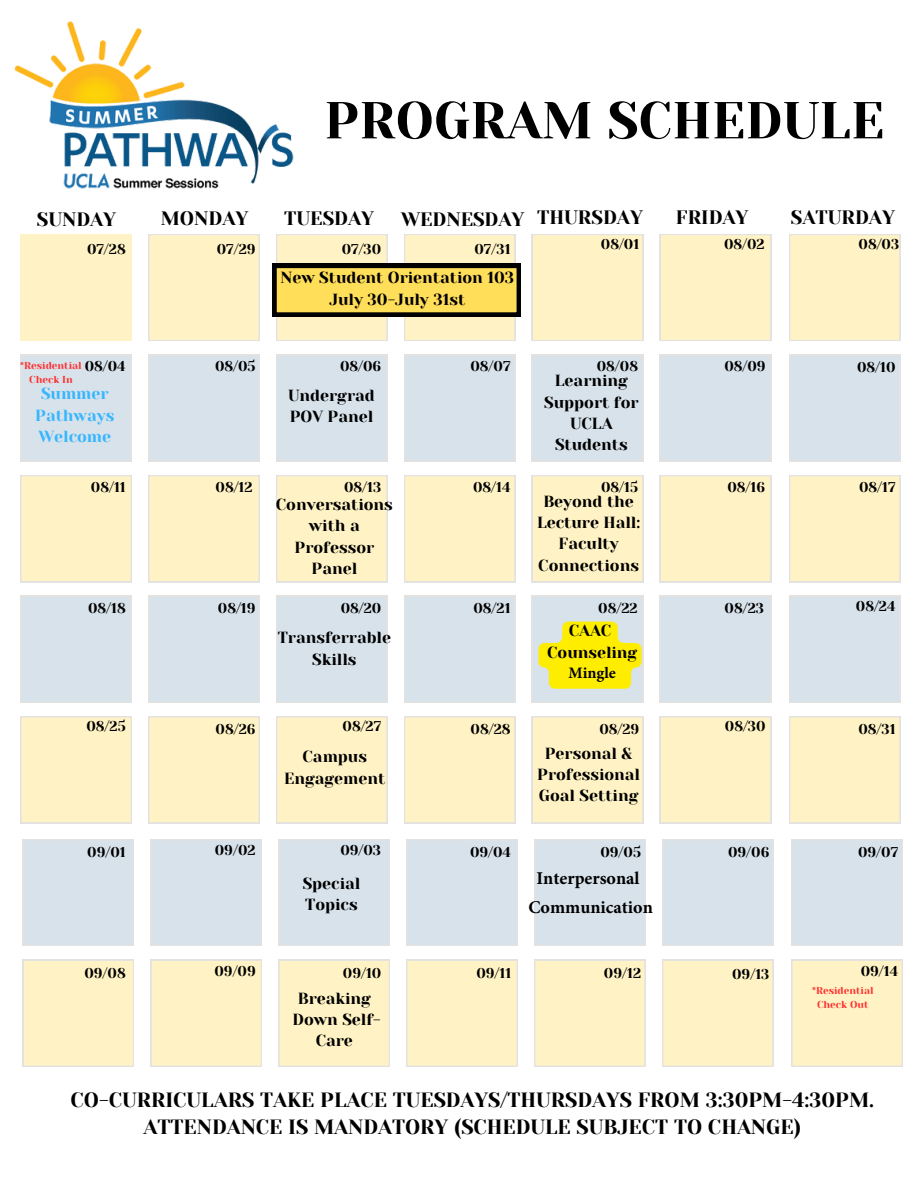
<style>
.page{position:relative;width:918px;height:1188px;background:#fff}
.page>*{position:absolute;margin:0;border:0;box-sizing:border-box;transform-origin:0 0}
.t1{font:51.9px "Yeseva One";color:#000}
.t2{font:20.55px/27.6px "Yeseva One";color:#000;text-align:center}
.t3{font:19.35px "Yeseva One";color:#000}
.t4{font:700 18px/28.5px "Minion Pro";color:#000;text-align:center}
.t5{font:16.05px/21.3px "Yeseva One";color:#000;text-align:center}
.t6{font:16.05px/21.3px "Yeseva One";color:#38b6ff;text-align:center}
.t7{font:14.1px "Yeseva One";color:#000}
.t8{font:10.05px/13.4px "Yeseva One";color:#ff3131;text-align:center}
.s1{font-family:"Minion Pro";font-weight:700}
</style>
<div class="page">
<div style="left:20px;top:234px;width:112px;height:107px;background:#fff3c5"></div>
<div style="left:148px;top:234px;width:112px;height:107px;background:#fff3c5"></div>
<div style="left:532px;top:234px;width:111px;height:107px;background:#fff3c5"></div>
<div style="left:660px;top:234px;width:111px;height:107px;background:#fff3c5"></div>
<div style="left:789px;top:234px;width:111px;height:107px;background:#fff3c5"></div>
<div style="left:20px;top:355px;width:112px;height:107px;background:#d7e2ea"></div>
<div style="left:148px;top:355px;width:112px;height:107px;background:#d7e2ea"></div>
<div style="left:276px;top:355px;width:111px;height:107px;background:#d7e2ea"></div>
<div style="left:404px;top:355px;width:111px;height:107px;background:#d7e2ea"></div>
<div style="left:532px;top:355px;width:111px;height:107px;background:#d7e2ea"></div>
<div style="left:660px;top:355px;width:111px;height:107px;background:#d7e2ea"></div>
<div style="left:789px;top:355px;width:111px;height:107px;background:#d7e2ea"></div>
<div style="left:20px;top:475px;width:112px;height:107px;background:#fff3c5"></div>
<div style="left:148px;top:475px;width:112px;height:107px;background:#fff3c5"></div>
<div style="left:276px;top:475px;width:111px;height:107px;background:#fff3c5"></div>
<div style="left:404px;top:475px;width:111px;height:107px;background:#fff3c5"></div>
<div style="left:532px;top:475px;width:111px;height:107px;background:#fff3c5"></div>
<div style="left:660px;top:475px;width:111px;height:107px;background:#fff3c5"></div>
<div style="left:789px;top:475px;width:111px;height:107px;background:#fff3c5"></div>
<div style="left:20px;top:596px;width:112px;height:107px;background:#d7e2ea"></div>
<div style="left:148px;top:596px;width:112px;height:107px;background:#d7e2ea"></div>
<div style="left:276px;top:596px;width:111px;height:107px;background:#d7e2ea"></div>
<div style="left:404px;top:596px;width:111px;height:107px;background:#d7e2ea"></div>
<div style="left:660px;top:596px;width:111px;height:107px;background:#d7e2ea"></div>
<div style="left:789px;top:596px;width:111px;height:107px;background:#d7e2ea"></div>
<div style="left:20px;top:716px;width:112px;height:107px;background:#fff3c5"></div>
<div style="left:148px;top:716px;width:112px;height:107px;background:#fff3c5"></div>
<div style="left:276px;top:716px;width:111px;height:107px;background:#fff3c5"></div>
<div style="left:404px;top:716px;width:111px;height:107px;background:#fff3c5"></div>
<div style="left:532px;top:716px;width:111px;height:107px;background:#fff3c5"></div>
<div style="left:660px;top:716px;width:111px;height:107px;background:#fff3c5"></div>
<div style="left:789px;top:716px;width:111px;height:107px;background:#fff3c5"></div>
<div style="left:23px;top:839px;width:111px;height:107px;background:#d7e2ea"></div>
<div style="left:151px;top:839px;width:111px;height:107px;background:#d7e2ea"></div>
<div style="left:279px;top:839px;width:111px;height:107px;background:#d7e2ea"></div>
<div style="left:406px;top:839px;width:112px;height:107px;background:#d7e2ea"></div>
<div style="left:534px;top:839px;width:111px;height:107px;background:#d7e2ea"></div>
<div style="left:662px;top:839px;width:111px;height:107px;background:#d7e2ea"></div>
<div style="left:791px;top:839px;width:112px;height:107px;background:#d7e2ea"></div>
<div style="left:23px;top:960px;width:111px;height:106px;background:#fff3c5"></div>
<div style="left:151px;top:960px;width:111px;height:106px;background:#fff3c5"></div>
<div style="left:279px;top:960px;width:111px;height:106px;background:#fff3c5"></div>
<div style="left:406px;top:960px;width:112px;height:106px;background:#fff3c5"></div>
<div style="left:534px;top:960px;width:111px;height:106px;background:#fff3c5"></div>
<div style="left:662px;top:960px;width:111px;height:106px;background:#fff3c5"></div>
<div style="left:791px;top:960px;width:112px;height:106px;background:#fff3c5"></div>
<img style="left:14px;top:21px;width:280px;height:168px">
<svg style="left:272px;top:234px;width:249px;height:107px;background:#e2d088"></svg>
<svg style="left:532px;top:596px;width:111px;height:107px;background:#e9e77e"></svg>
<h4 class="t1" style="left:324px;top:91px;width:562px">PROGRAM SCHEDULE</h4>
<h2 class="t3" style="left:37px;top:208px;width:81px">SUNDAY</h2>
<h2 class="t3" style="left:161px;top:208px;width:89px">MONDAY</h2>
<h2 class="t3" style="left:284px;top:208px;width:91px">TUESDAY</h2>
<h2 class="t3" style="left:401px;top:208px;width:125px">WEDNESDAY</h2>
<h2 class="t3" style="left:537px;top:206px;width:107px">THURSDAY</h2>
<h2 class="t3" style="left:676px;top:206px;width:74px">FRIDAY</h2>
<h2 class="t3" style="left:791px;top:206px;width:106px">SATURDAY</h2>
<h1 class="t7" style="left:87px;top:241px;width:40px">07/28</h1>
<h4 class="t7" style="left:217px;top:241px;width:40px">07/29</h4>
<h3 class="t7" style="left:342px;top:241px;width:41px">07/30</h3>
<h4 class="t7" style="left:475px;top:241px;width:38px">07/31</h4>
<h4 class="t7" style="left:601px;top:236px;width:40px">08/01</h4>
<h4 class="t7" style="left:724px;top:236px;width:42px">08/02</h4>
<h4 class="t7" style="left:859px;top:236px;width:42px">08/03</h4>
<h3 class="t5" style="left:281px;top:267px;width:235px">New Student Orientation 103<br>July 30-July 31st</h3>
<h4 class="t7" style="left:85px;top:358px;width:43px">08/04</h4>
<h4 class="t7" style="left:215px;top:358px;width:42px">08/05</h4>
<h3 class="t7" style="left:340px;top:358px;width:43px">08/06</h3>
<h4 class="t7" style="left:471px;top:358px;width:42px">08/07</h4>
<h4 class="t7" style="left:597px;top:358px;width:43px">08/08</h4>
<h4 class="t7" style="left:724px;top:358px;width:43px">08/09</h4>
<h3 class="t7" style="left:857px;top:359px;width:40px">08/10</h3>
<p class="t8" style="left:20px;top:359px;width:63px">*Residential<br>Check In</p>
<h3 class="t5" style="left:544px;top:370px;width:96px">Learning<br>Support for<br>UCLA<br>Students</h3>
<h4 class="t6" style="left:35px;top:383px;width:81px">Summer<br>Pathways<br>Welcome</h4>
<h4 class="t5" style="left:288px;top:385px;width:88px;text-align:left">Undergrad<br>POV Panel</h4>
<h4 class="t7" style="left:91px;top:479px;width:36px">08/11</h4>
<h4 class="t7" style="left:216px;top:479px;width:39px">08/12</h4>
<h3 class="t7" style="left:344px;top:479px;width:39px">08/13</h3>
<h4 class="t7" style="left:473px;top:479px;width:39px">08/14</h4>
<h4 class="t7" style="left:601px;top:479px;width:39px">08/15</h4>
<h3 class="t7" style="left:727px;top:479px;width:39px">08/16</h3>
<h4 class="t7" style="left:859px;top:479px;width:38px">08/17</h4>
<h4 class="t5" style="left:276px;top:494px;width:119px">Conversations with a<br>Professor<br>Panel</h4>
<h4 class="t5" style="left:537px;top:491px;width:105px">Beyond the<br>Lecture Hall:<br>Faculty<br>Connections</h4>
<h4 class="t7" style="left:88px;top:600px;width:39px">08/18</h4>
<h3 class="t7" style="left:218px;top:600px;width:39px">08/19</h3>
<h4 class="t7" style="left:341px;top:600px;width:42px">08/20</h4>
<h4 class="t7" style="left:473px;top:600px;width:39px">08/21</h4>
<h3 class="t7" style="left:598px;top:600px;width:41px">08/22</h3>
<h4 class="t7" style="left:725px;top:600px;width:41px">08/23</h4>
<h4 class="t7" style="left:856px;top:598px;width:41px">08/24</h4>
<h3 class="t5" style="left:278px;top:627px;width:115px">Transferrable<br>Skills</h3>
<h4 class="t5" style="left:547px;top:620px;width:92px">CAAC<br>Counseling<br><span class="s1">Mingle</span></h4>
<h3 class="t7" style="left:86px;top:719px;width:41px">08/25</h3>
<h4 class="t7" style="left:216px;top:721px;width:41px">08/26</h4>
<h4 class="t7" style="left:343px;top:719px;width:40px">08/27</h4>
<h3 class="t7" style="left:471px;top:721px;width:41px">08/28</h3>
<h4 class="t7" style="left:599px;top:721px;width:41px">08/29</h4>
<h4 class="t7" style="left:725px;top:719px;width:42px">08/30</h4>
<h3 class="t7" style="left:858px;top:721px;width:39px">08/31</h3>
<h3 class="t5" style="left:284px;top:746px;width:103px">Campus<br>Engagement</h3>
<h4 class="t5" style="left:537px;top:743px;width:104px">Personal &amp;<br>Professional<br>Goal Setting</h4>
<h4 class="t7" style="left:87px;top:844px;width:40px">09/01</h4>
<h4 class="t7" style="left:215px;top:842px;width:42px">09/02</h4>
<h4 class="t7" style="left:340px;top:842px;width:42px">09/03</h4>
<h4 class="t7" style="left:470px;top:844px;width:43px">09/04</h4>
<h4 class="t7" style="left:600px;top:844px;width:42px">09/05</h4>
<h4 class="t7" style="left:728px;top:844px;width:43px">09/06</h4>
<h4 class="t7" style="left:858px;top:844px;width:42px">09/07</h4>
<h4 class="t5" style="left:303px;top:873px;width:59px;text-align:left">Special<br>Topics</h4>
<h4 class="t4" style="left:528px;top:864px;width:126px">Interpersonal<br>Communication</h4>
<h4 class="t7" style="left:84px;top:966px;width:43px">09/08</h4>
<h4 class="t7" style="left:215px;top:963px;width:43px">09/09</h4>
<h4 class="t7" style="left:343px;top:966px;width:40px">09/10</h4>
<p class="t7" style="left:476px;top:966px;width:36px">09/11</p>
<h4 class="t7" style="left:604px;top:966px;width:39px">09/12</h4>
<h4 class="t7" style="left:732px;top:966px;width:39px">09/13</h4>
<h4 class="t7" style="left:861px;top:963px;width:39px">09/14</h4>
<h4 class="t5" style="left:293px;top:987px;width:90px">Breaking<br>Down Self-<br>Care</h4>
<h2 class="t8" style="left:812px;top:984px;width:63px">*Residential<br>Check Out</h2>
<h4 class="t2" style="left:71px;top:1086px;width:805px">CO-CURRICULARS TAKE PLACE TUESDAYS/THURSDAYS FROM 3:30PM-4:30PM.<br>ATTENDANCE IS MANDATORY (SCHEDULE SUBJECT TO CHANGE)</h4>
</div>
